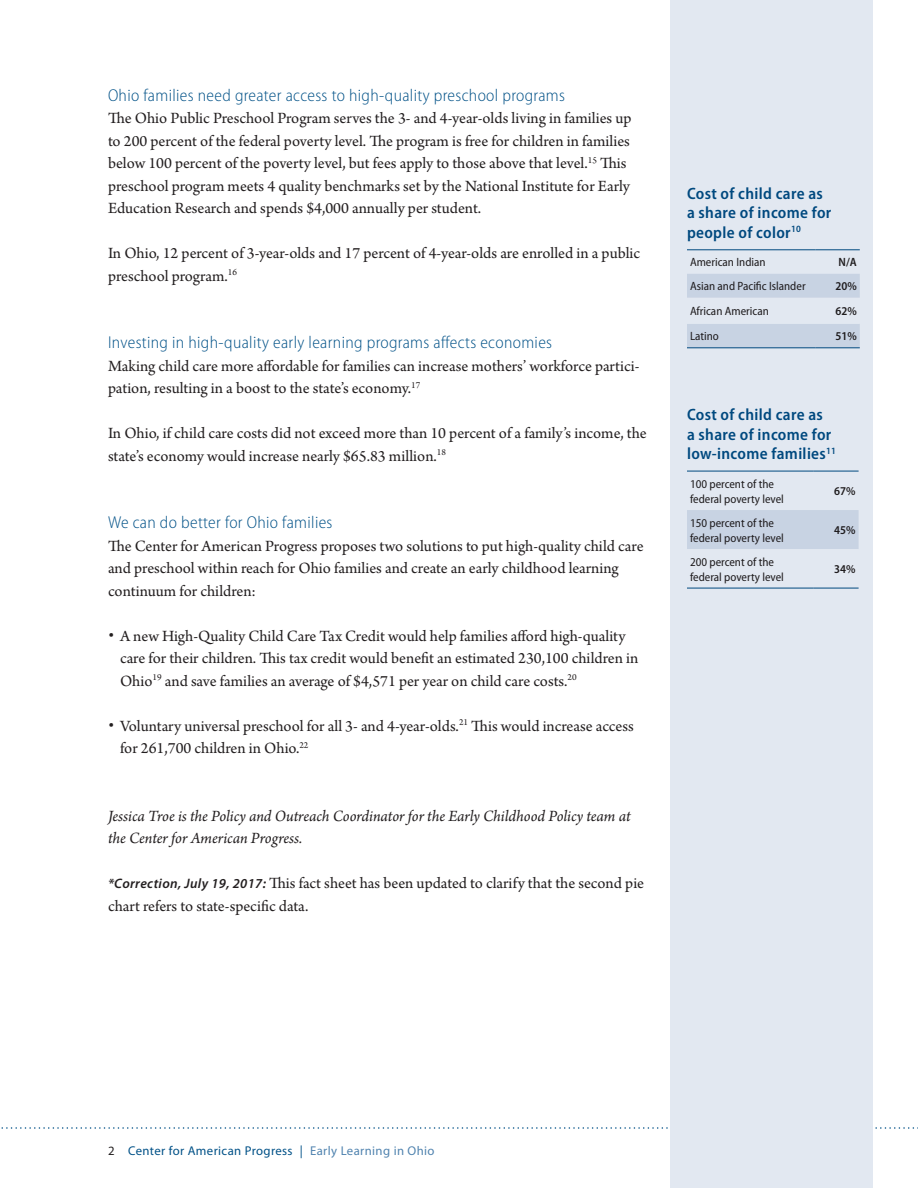
<style>
.page{position:relative;width:918px;height:1188px;background:#fff}
.page>*{position:absolute;margin:0;border:0;box-sizing:border-box;transform-origin:0 0}
.Header2{font:300 semi-condensed 17.25px "Myriad Pro";letter-spacing:.02em;color:#005187}
.Body{font:16.5px/22.5px "Arno Pro";color:#231f20}
.Body-2{font:italic 16.5px/22.5px "Arno Pro";letter-spacing:-.005em;color:#231f20}
.t1{font:600 semi-condensed 16.5px/19.5px "Myriad Pro";letter-spacing:.02em;color:#005187}
.t2{font:12.75px "Myriad Pro";letter-spacing:.03em;color:#005187}
.t3{font:semi-condensed 12px/15px "Myriad Pro";color:#231f20}
.t4{font:600 semi-condensed 12px "Myriad Pro";color:#231f20}
.s1{font-family:"Myriad Pro";font-weight:600;font-style:italic;font-size:13.65px}
.s2{color:#231f20}
.s3{color:#5083af}
</style>
<div class="page">
<svg style="left:1px;top:1127px;width:917px;height:2px"></svg>
<div style="left:670px;top:0;width:203px;height:1188px;background:#e2e8f1"></div>
<svg style="left:687px;top:274px;width:173px;height:74px"></svg>
<hr style="left:687px;top:250px;width:129px;height:1px;background:#005187">
<hr style="left:816px;top:250px;width:44px;height:1px;background:#005187">
<hr style="left:687px;top:348px;width:129px;height:1px;background:#005187">
<hr style="left:816px;top:348px;width:44px;height:1px;background:#005187">
<svg style="left:687px;top:510px;width:172px;height:78px"></svg>
<hr style="left:687px;top:471px;width:126px;height:1px;background:#005187">
<hr style="left:813px;top:471px;width:46px;height:1px;background:#005187">
<hr style="left:687px;top:588px;width:126px;height:1px;background:#005187">
<hr style="left:813px;top:588px;width:46px;height:1px;background:#005187">
<p class="Header2" style="left:108px;top:85px;width:459px">Ohio families need greater access to high-quality preschool programs</p>
<p class="Body" style="left:108px;top:108px;width:525px">The Ohio Public Preschool Program serves the 3- and 4-year-olds living in families up to 200 percent of the federal poverty level. The program is free for children in families below 100 percent of the poverty level, but fees apply to those above that level.<sup>15</sup> This preschool program meets 4 quality benchmarks set by the National Institute for Early Education Research and spends $4,000 annually per student.</p>
<p class="Body" style="left:108px;top:243px;width:534px">In Ohio, 12 percent of 3-year-olds and 17 percent of 4-year-olds are enrolled in a public preschool program.<sup>16</sup></p>
<p class="Header2" style="left:108px;top:333px;width:446px">Investing in high-quality early learning programs affects economies</p>
<p class="Body" style="left:108px;top:355px;width:533px">Making child care more affordable for families can increase mothers’ workforce partici&shy;pation, resulting in a boost to the state’s economy.<sup>17</sup></p>
<p class="Body" style="left:108px;top:423px;width:540px">In Ohio, if child care costs did not exceed more than 10 percent of a family’s income, the state’s economy would increase nearly $65.83 million.<sup>18</sup></p>
<p class="Header2" style="left:108px;top:513px;width:226px">We can do better for Ohio families</p>
<p class="Body" style="left:108px;top:535px;width:537px">The Center for American Progress proposes two solutions to put high-quality child care and preschool within reach for Ohio families and create an early childhood learning continuum for children:</p>
<p class="Body" style="left:120px;top:625px;width:520px;text-indent:-12px">• A new High-Quality Child Care Tax Credit would help families afford high-quality care for their children. This tax credit would benefit an estimated 230,100 children in<br>Ohio<sup>19</sup> and save families an average of $4,571 per year on child care costs.<sup>20</sup></p>
<p class="Body" style="left:120px;top:715px;width:515px;text-indent:-12px">• Voluntary universal preschool for all 3- and 4-year-olds.<sup>21</sup> This would increase access for 261,700 children in Ohio.<sup>22</sup></p>
<p class="Body-2" style="left:108px;top:805px;width:524px">Jessica Troe is the Policy and Outreach Coordinator for the Early Childhood Policy team at the Center for American Progress.</p>
<p class="Body" style="left:108px;top:873px;width:538px"><span class="s1">*Correction, July 19, 2017:</span> This fact sheet has been updated to clarify that the second pie chart refers to state-specific data.</p>
<p class="t1" style="left:687px;top:184px;width:146px">Cost of child care as a share of income for people of color<sup>10</sup></p>
<p class="t3" style="left:690px;top:255px;width:77px">American Indian</p>
<p class="t4" style="left:839px;top:256px;width:20px">N/A</p>
<p class="t3" style="left:690px;top:279px;width:117px">Asian and Pacific Islander</p>
<p class="t4" style="left:835px;top:280px;width:23px">20%</p>
<p class="t3" style="left:690px;top:304px;width:80px">African American</p>
<p class="t4" style="left:835px;top:305px;width:23px">62%</p>
<p class="t3" style="left:690px;top:329px;width:30px">Latino</p>
<p class="t4" style="left:835px;top:330px;width:23px">51%</p>
<p class="t1" style="left:687px;top:405px;width:150px">Cost of child care as<br>a share of income for low-income families<sup>11</sup></p>
<p class="t3" style="left:690px;top:476px;width:95px">100 percent of the federal poverty level</p>
<p class="t4" style="left:834px;top:484px;width:23px">67%</p>
<p class="t3" style="left:690px;top:515px;width:95px">150 percent of the federal poverty level</p>
<p class="t4" style="left:834px;top:523px;width:23px">45%</p>
<p class="t3" style="left:690px;top:554px;width:95px">200 percent of the federal poverty level</p>
<p class="t4" style="left:834px;top:562px;width:23px">34%</p>
<p class="t2" style="left:108px;top:1143px;width:328px"><span class="s2">2</span> Center for American Progress | <span class="s3">Early Learning in Ohio</span></p>
</div>
